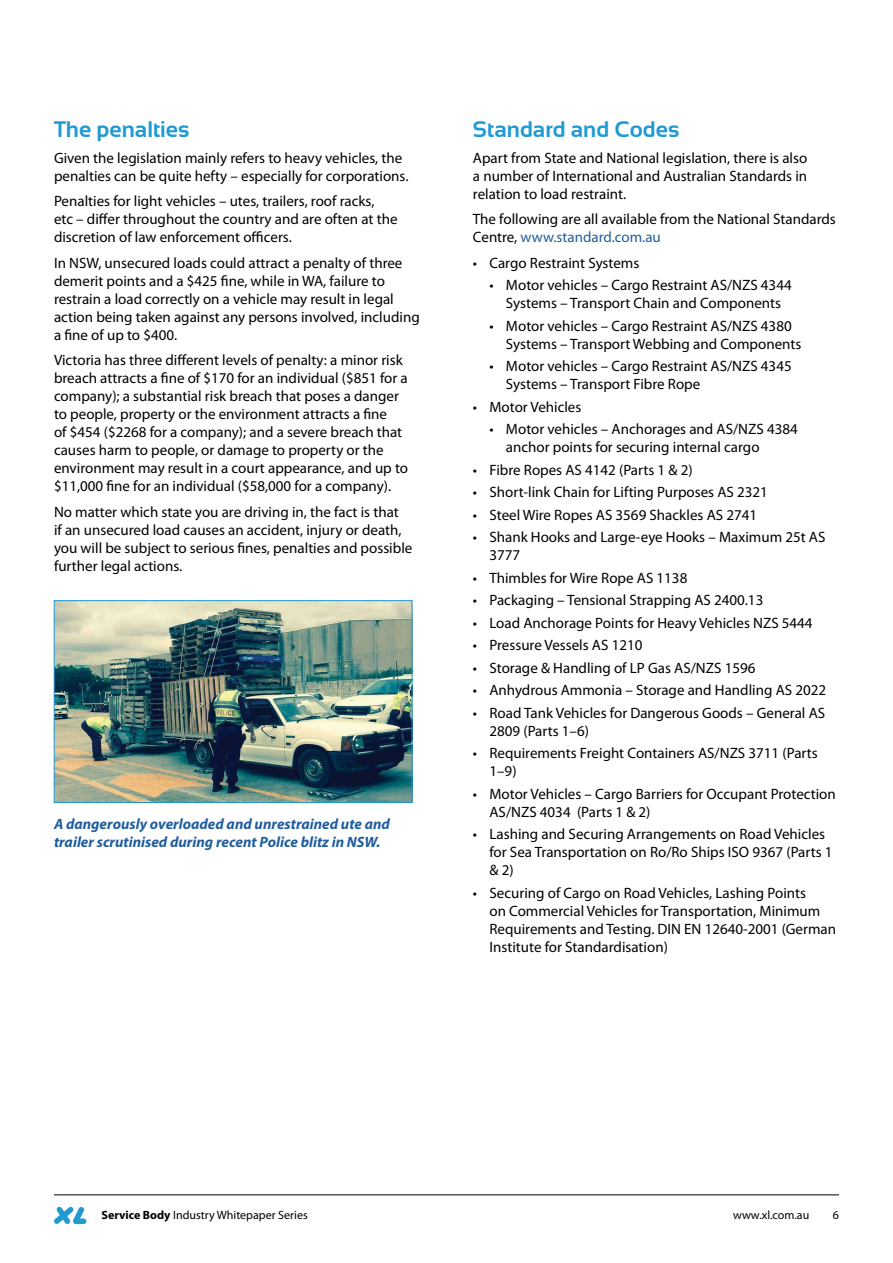
<style>
.page{position:relative;width:893px;height:1263px;background:#fff}
.page>*{position:absolute;margin:0;border:0;box-sizing:border-box;transform-origin:0 0}
.t1{font:700 22.5px "Sansation";color:#219ad2}
.t2{font:15px/18px "Myriad Pro";color:#000}
.t3{font:italic 700 15px/18px "Myriad Pro";color:#215e9e}
.t4{font:12px "Myriad Pro";color:#000}
.s1{color:#215e9e}
.s2{font-weight:700}
</style>
<div class="page">
<hr style="left:54px;top:1194px;width:785px;height:1px;background:#000">
<svg style="left:54px;top:1206px;width:32px;height:18px"></svg>
<img style="left:56px;top:602px;width:354px;height:199px">
<div style="left:54px;top:600px;width:358px;height:203px;border:1px solid #1c9ad6"></div>
<h1 class="t1" style="left:54px;top:117px;width:137px">The penalties</h1>
<p class="t2" style="left:54px;top:149px;width:356px">Given the legislation mainly refers to heavy vehicles, the penalties can be quite hefty – especially for corporations.</p>
<p class="t2" style="left:54px;top:192px;width:345px">Penalties for light vehicles – utes, trailers, roof racks,<br>etc – differ throughout the country and are often at the discretion of law enforcement officers.</p>
<p class="t2" style="left:54px;top:254px;width:367px">In NSW, unsecured loads could attract a penalty of three demerit points and a $425 fine, while in WA, failure to restrain a load correctly on a vehicle may result in legal action being taken against any persons involved, including a fine of up to $400.</p>
<p class="t2" style="left:54px;top:351px;width:356px">Victoria has three different levels of penalty: a minor risk breach attracts a fine of $170 for an individual ($851 for a company); a substantial risk breach that poses a danger to people, property or the environment attracts a fine<br>of $454 ($2268 for a company); and a severe breach that causes harm to people, or damage to property or the environment may result in a court appearance, and up to $11,000 fine for an individual ($58,000 for a company).</p>
<p class="t2" style="left:54px;top:503px;width:360px">No matter which state you are driving in, the fact is that<br>if an unsecured load causes an accident, injury or death, you will be subject to serious fines, penalties and possible further legal actions.</p>
<p class="t3" style="left:54px;top:814px;width:337px">A dangerously overloaded and unrestrained ute and trailer scrutinised during recent Police blitz in NSW.</p>
<h1 class="t1" style="left:473px;top:117px;width:208px">Standard and Codes</h1>
<p class="t2" style="left:473px;top:149px;width:336px;text-align:justify">Apart from State and National legislation, there is also a number of International and Australian Standards in relation to load restraint.</p>
<p class="t2" style="left:473px;top:210px;width:364px">The following are all available from the National Standards<br>Centre, <span class="s1">www.standard.com.au</span></p>
<p class="t2" style="left:473px;top:254px;width:168px">• Cargo Restraint Systems</p>
<p class="t2" style="left:489px;top:276px;width:304px;text-align:center">• Motor vehicles – Cargo Restraint AS/NZS 4344<br>Systems – Transport Chain and Components</p>
<p class="t2" style="left:506px;top:317px;width:297px;text-indent:-16px">• Motor vehicles – Cargo Restraint AS/NZS 4380<br>Systems – Transport Webbing and Components</p>
<p class="t2" style="left:506px;top:357px;width:287px;text-indent:-16px">• Motor vehicles – Cargo Restraint AS/NZS 4345<br>Systems – Transport Fibre Rope</p>
<p class="t2" style="left:473px;top:398px;width:110px">• Motor Vehicles</p>
<p class="t2" style="left:506px;top:420px;width:293px;text-indent:-16px">• Motor vehicles – Anchorages and AS/NZS 4384 anchor points for securing internal cargo</p>
<p class="t2" style="left:473px;top:461px;width:221px">• Fibre Ropes AS 4142 (Parts 1 &amp; 2)</p>
<p class="t2" style="left:473px;top:483px;width:296px">• Short-link Chain for Lifting Purposes AS 2321</p>
<p class="t2" style="left:473px;top:506px;width:286px">• Steel Wire Ropes AS 3569 Shackles AS 2741</p>
<p class="t2" style="left:489px;top:528px;width:337px;text-indent:-16px">• Shank Hooks and Large-eye Hooks – Maximum 25t AS<br>3777</p>
<p class="t2" style="left:473px;top:569px;width:216px">• Thimbles for Wire Rope AS 1138</p>
<p class="t2" style="left:473px;top:591px;width:292px">• Packaging – Tensional Strapping AS 2400.13</p>
<p class="t2" style="left:473px;top:614px;width:341px">• Load Anchorage Points for Heavy Vehicles NZS 5444</p>
<p class="t2" style="left:473px;top:636px;width:171px">• Pressure Vessels AS 1210</p>
<p class="t2" style="left:473px;top:659px;width:284px">• Storage &amp; Handling of LP Gas AS/NZS 1596</p>
<p class="t2" style="left:473px;top:681px;width:355px">• Anhydrous Ammonia – Storage and Handling AS 2022</p>
<p class="t2" style="left:489px;top:704px;width:337px;text-indent:-16px">• Road Tank Vehicles for Dangerous Goods – General AS<br>2809 (Parts 1–6)</p>
<p class="t2" style="left:489px;top:744px;width:330px;text-indent:-16px">• Requirements Freight Containers AS/NZS 3711 (Parts<br>1–9)</p>
<p class="t2" style="left:489px;top:785px;width:348px;text-indent:-16px">• Motor Vehicles – Cargo Barriers for Occupant Protection<br>AS/NZS 4034 (Parts 1 &amp; 2)</p>
<p class="t2" style="left:489px;top:825px;width:345px;text-indent:-16px">• Lashing and Securing Arrangements on Road Vehicles for Sea Transportation on Ro/Ro Ships ISO 9367 (Parts 1 &amp; 2)</p>
<p class="t2" style="left:489px;top:884px;width:348px;text-indent:-16px">• Securing of Cargo on Road Vehicles, Lashing Points<br>on Commercial Vehicles for Transportation, Minimum Requirements and Testing. DIN EN 12640-2001 (German Institute for Standardisation)</p>
<p class="t4" style="left:101px;top:1207px;width:208px"><span class="s2">Service Body</span> Industry Whitepaper Series</p>
<p class="t4" style="left:733px;top:1207px;width:78px">www.xl.com.au</p>
<p class="t4" style="left:833px;top:1207px;width:8px">6</p>
</div>
